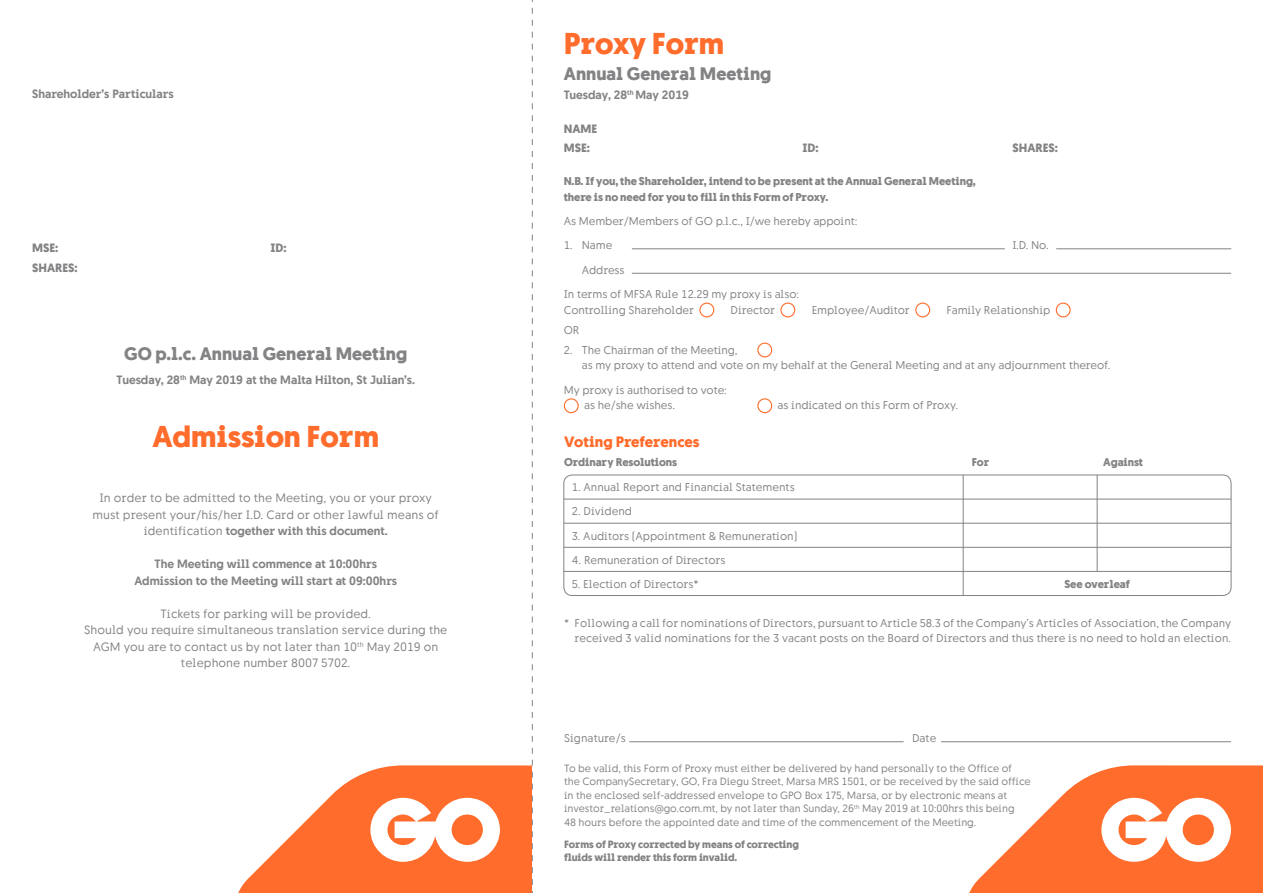
<style>
.page{position:relative;width:1263px;height:893px;background:#fff}
.page>*{position:absolute;margin:0;border:0;box-sizing:border-box;transform-origin:0 0}
.t1{font:700 30px "GO";letter-spacing:-.005em;color:#ff6c2c}
.t2{font:700 18px "GO";color:#838385}
.t3{font:700 15px "GO";color:#ff6c2c}
.t4{font:12px/16.5px "GO";color:#838385;text-align:center}
.t5{font:500 12px "GO";color:#838385}
.t6{font:700 12px "GO";color:#838385}
.t7{font:11.25px/15px "GO";letter-spacing:-.005em;color:#838385;text-align:right}
.t8{font:700 11.25px/15.8px "GO";letter-spacing:-.01em;color:#838385}
.t9{font:10.5px/13.5px "GO";letter-spacing:-.01em;color:#838385}
.t10{font:700 10.5px/13.5px "GO";letter-spacing:-.01em;color:#838385}
.s1{font-weight:500}
</style>
<div class="page">
<svg style="left:969px;top:765px;width:294px;height:128px"></svg>
<svg style="left:238px;top:0;width:295px;height:893px"></svg>
<div style="left:699px;top:303px;width:15px;height:14px;border:1px solid #ff6c2c;border-radius:50%"></div>
<div style="left:780px;top:303px;width:15px;height:14px;border:1px solid #ff6c2c;border-radius:50%"></div>
<div style="left:915px;top:303px;width:15px;height:14px;border:1px solid #ff6c2c;border-radius:50%"></div>
<div style="left:1056px;top:303px;width:15px;height:14px;border:1px solid #ff6c2c;border-radius:50%"></div>
<div style="left:757px;top:343px;width:15px;height:14px;border:1px solid #ff6c2c;border-radius:50%"></div>
<div style="left:564px;top:398px;width:15px;height:15px;border:1px solid #ff6c2c;border-radius:50%"></div>
<div style="left:757px;top:398px;width:15px;height:15px;border:1px solid #ff6c2c;border-radius:50%"></div>
<div style="left:564px;top:475px;width:667px;height:121px;border:1px solid #838385;border-radius:9px"></div>
<hr style="left:564px;top:499px;width:667px;height:1px;background:#838385">
<hr style="left:632px;top:273px;width:599px;height:1px;background:#838385">
<hr style="left:564px;top:523px;width:667px;height:1px;background:#838385">
<hr style="left:564px;top:547px;width:667px;height:1px;background:#838385">
<hr style="left:564px;top:571px;width:667px;height:1px;background:#838385">
<hr style="left:629px;top:741px;width:275px;height:1px;background:#838385">
<hr style="left:941px;top:741px;width:290px;height:1px;background:#838385">
<hr style="left:963px;top:475px;width:1px;height:120px;background:#838385">
<hr style="left:1097px;top:475px;width:1px;height:96px;background:#838385">
<hr style="left:632px;top:249px;width:373px;height:1px;background:#838385">
<hr style="left:1056px;top:249px;width:175px;height:1px;background:#838385">
<p class="t5" style="left:32px;top:86px;width:143px">Shareholder’s Particulars</p>
<p class="t6" style="left:32px;top:240px;width:28px">MSE:</p>
<p class="t6" style="left:271px;top:240px;width:18px">ID:</p>
<p class="t6" style="left:32px;top:260px;width:47px">SHARES:</p>
<p class="t2" style="left:124px;top:342px;width:285px">GO p.l.c. Annual General Meeting</p>
<p class="t5" style="left:117px;top:371px;width:300px">Tuesday, 28<sup>th</sup> May 2019 at the Malta Hilton, St Julian’s.</p>
<p class="t1" style="left:152px;top:416px;width:228px">Admission Form</p>
<p class="t4" style="left:93px;top:489px;width:348px">In order to be admitted to the Meeting, you or your proxy must present your/his/her I.D. Card or other lawful means of identification <span class="s1">together with this document.</span></p>
<p class="t5" style="left:155px;top:556px;width:224px">The Meeting will commence at 10:00hrs</p>
<p class="t5" style="left:134px;top:572px;width:264px">Admission to the Meeting will start at 09:00hrs</p>
<p class="t4" style="left:160px;top:605px;width:212px">Tickets for parking will be provided.</p>
<p class="t4" style="left:84px;top:621px;width:365px">Should you require simultaneous translation service during the</p>
<p class="t4" style="left:93px;top:638px;width:347px">AGM you are to contact us by not later than 10<sup>th</sup> May 2019 on telephone number 8007 5702.</p>
<p class="t1" style="left:564px;top:24px;width:162px">Proxy Form</p>
<p class="t2" style="left:564px;top:62px;width:209px">Annual General Meeting</p>
<p class="t5" style="left:564px;top:87px;width:127px">Tuesday, 28<sup>th</sup> May 2019</p>
<p class="t6" style="left:564px;top:121px;width:35px">NAME</p>
<p class="t6" style="left:564px;top:140px;width:28px">MSE:</p>
<p class="t6" style="left:802px;top:140px;width:18px">ID:</p>
<p class="t6" style="left:1012px;top:140px;width:47px">SHARES:</p>
<p class="t8" style="left:564px;top:173px;width:413px">N.B. If you, the Shareholder, intend to be present at the Annual General Meeting, there is no need for you to fill in this Form of Proxy.</p>
<p class="t7" style="left:564px;top:213px;width:295px">As Member/Members of GO p.l.c., I/we hereby appoint:</p>
<p class="t7" style="left:564px;top:238px;width:50px">1. Name</p>
<p class="t7" style="left:1012px;top:238px;width:38px">I.D. No.</p>
<p class="t7" style="left:582px;top:262px;width:44px">Address</p>
<p class="t7" style="left:564px;top:286px;width:237px">In terms of MFSA Rule 12.29 my proxy is also:</p>
<p class="t7" style="left:564px;top:302px;width:132px">Controlling Shareholder</p>
<p class="t7" style="left:731px;top:302px;width:46px">Director</p>
<p class="t7" style="left:812px;top:302px;width:100px">Employee/Auditor</p>
<p class="t7" style="left:946px;top:302px;width:105px">Family Relationship</p>
<p class="t7" style="left:564px;top:322px;width:17px">OR</p>
<p class="t7" style="left:564px;top:342px;width:175px">2. The Chairman of the Meeting,</p>
<p class="t7" style="left:582px;top:358px;width:530px">as my proxy to attend and vote on my behalf at the General Meeting and at any adjournment thereof.</p>
<p class="t7" style="left:564px;top:382px;width:165px">My proxy is authorised to vote:</p>
<p class="t7" style="left:584px;top:398px;width:92px">as he/she wishes.</p>
<p class="t7" style="left:778px;top:398px;width:182px">as indicated on this Form of Proxy.</p>
<p class="t3" style="left:564px;top:432px;width:137px">Voting Preferences</p>
<p class="t8" style="left:564px;top:454px;width:115px">Ordinary Resolutions</p>
<p class="t8" style="left:972px;top:454px;width:19px">For</p>
<p class="t8" style="left:1103px;top:454px;width:41px">Against</p>
<p class="t7" style="left:572px;top:479px;width:224px">1. Annual Report and Financial Statements</p>
<p class="t7" style="left:572px;top:504px;width:62px">2. Dividend</p>
<p class="t7" style="left:572px;top:528px;width:227px">3. Auditors (Appointment &amp; Remuneration)</p>
<p class="t7" style="left:572px;top:552px;width:155px">4. Remuneration of Directors</p>
<p class="t7" style="left:572px;top:576px;width:128px">5. Election of Directors*</p>
<p class="t7" style="left:564px;top:615px;width:669px">* Following a call for nominations of Directors, pursuant to Article 58.3 of the Company’s Articles of Association, the Company received 3 valid nominations for the 3 vacant posts on the Board of Directors and thus there is no need to hold an election.</p>
<p class="t8" style="left:1064px;top:576px;width:67px">See overleaf</p>
<p class="t7" style="left:564px;top:730px;width:63px">Signature/s</p>
<p class="t7" style="left:912px;top:730px;width:26px">Date</p>
<p class="t9" style="left:564px;top:761px;width:468px">To be valid, this Form of Proxy must either be delivered by hand personally to the Office of<br>the CompanySecretary, GO, Fra Diegu Street, Marsa MRS 1501, or be received by the said office in the enclosed self-addressed envelope to GPO Box 175, Marsa, or by electronic means at investor_relations@go.com.mt, by not later than Sunday, 26<sup>th</sup> May 2019 at 10:00hrs this being<br>48 hours before the appointed date and time of the commencement of the Meeting.</p>
<p class="t10" style="left:564px;top:837px;width:236px">Forms of Proxy corrected by means of correcting fluids will render this form invalid.</p>
</div>
